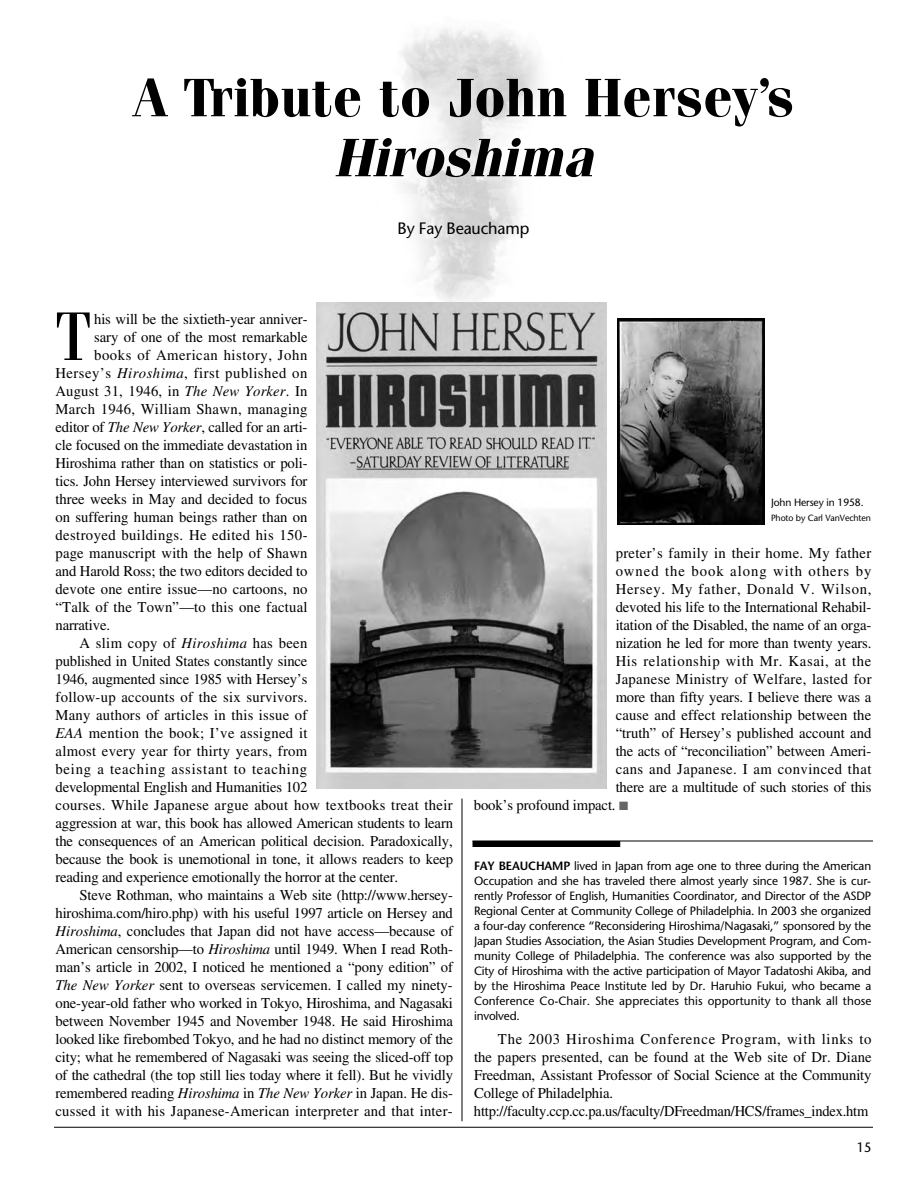
<style>
.page{position:relative;width:918px;height:1188px;background:#fff}
.page>*{position:absolute;margin:0;border:0;box-sizing:border-box;transform-origin:0 0}
.t1{font:68.7px "Fenice";color:#000}
.t2{font:700 54px "Fenice";color:#000}
.t3{font:italic 700 54px "Fenice";color:#000}
.t4{font:16.5px "Stone Sans";letter-spacing:-.01em;color:#000}
.t5{font:15px/18px "EAA Times";letter-spacing:-.01em;color:#000}
.t6{font:15px "EAA Times";letter-spacing:.025em;color:#000}
.t7{font:15px "EAA Times";letter-spacing:.02em;color:#000}
.t8{font:15px "EAA Times";letter-spacing:.01em;color:#000}
.t9{font:15px "EAA Times";letter-spacing:.015em;color:#000}
.t10{font:15px "EAA Times";letter-spacing:.035em;color:#000}
.t11{font:15px "EAA Times";letter-spacing:.055em;color:#000}
.t12{font:15px "EAA Times";letter-spacing:.045em;color:#000}
.t13{font:15px "EAA Times";letter-spacing:.05em;color:#000}
.t14{font:15px "EAA Times";letter-spacing:.065em;color:#000}
.t15{font:13.5px "Stone Sans";color:#000;scale:.95 1}
.t16{font:12px/15px "Stone Sans";letter-spacing:.01em;color:#000;text-align:justify}
.t17{font:10.5px "Stone Sans";letter-spacing:-.01em;color:#000}
.t18{font:9px "Stone Sans";letter-spacing:-.01em;color:#000}
.s1{font-style:italic}
.s2{color:#666}
.s3{font-weight:600}
</style>
<div class="page">
<img style="left:401px;top:28px;width:138px;height:274px">
<hr style="left:462px;top:799px;width:1px;height:322px;background:#000">
<hr style="left:54px;top:1127px;width:819px;height:1px;background:#000">
<img style="left:316px;top:302px;width:291px;height:486px">
<img style="left:618px;top:319px;width:146px;height:206px">
<hr style="left:472px;top:841px;width:401px;height:1px;background:#000">
<div style="left:472px;top:841px;width:148px;height:6px;background:#000"></div>
<h2 class="t2" style="left:133px;top:79px;width:662px">A Tribute to John Hersey’s</h2>
<h2 class="t3" style="left:334px;top:139px;width:260px">Hiroshima</h2>
<p class="t4" style="left:398px;top:222px;width:133px">By Fay Beauchamp</p>
<h1 class="t1" style="left:56px;top:312px;width:37px">T</h1>
<p class="t5" style="left:94px;top:312px;width:215px">his will be the sixtieth-year anniver-</p>
<p class="t5" style="left:94px;top:330px;width:215px">sary of one of the most remarkable</p>
<p class="t10" style="left:94px;top:350px;width:215px">books of American history, John</p>
<p class="t10" style="left:56px;top:368px;width:253px">Hersey’s <span class="s1">Hiroshima</span>, first published on</p>
<p class="t8" style="left:56px;top:386px;width:254px">August 31, 1946, in <span class="s1">The New Yorker</span>. In</p>
<p class="t7" style="left:56px;top:404px;width:254px">March 1946, William Shawn, managing</p>
<p class="t5" style="left:56px;top:420px;width:254px">editor of <span class="s1">The New Yorker</span>, called for an arti-</p>
<p class="t5" style="left:56px;top:438px;width:254px">cle focused on the immediate devastation in</p>
<p class="t5" style="left:56px;top:456px;width:254px">Hiroshima rather than on statistics or poli-</p>
<p class="t5" style="left:56px;top:474px;width:254px">tics. John Hersey interviewed survivors for</p>
<p class="t5" style="left:56px;top:492px;width:253px">three weeks in May and decided to focus</p>
<p class="t5" style="left:56px;top:510px;width:254px">on suffering human beings rather than on</p>
<p class="t6" style="left:56px;top:530px;width:254px">destroyed buildings. He edited his 150-</p>
<p class="t8" style="left:56px;top:548px;width:253px">page manuscript with the help of Shawn</p>
<p class="t5" style="left:56px;top:564px;width:254px">and Harold Ross; the two editors decided to</p>
<p class="t8" style="left:56px;top:584px;width:254px">devote one entire issue—no cartoons, no</p>
<p class="t9" style="left:56px;top:602px;width:254px">“Talk of the Town”—to this one factual</p>
<p class="t5" style="left:56px;top:618px;width:56px">narrative.</p>
<p class="t6" style="left:79px;top:638px;width:230px">A slim copy of <span class="s1">Hiroshima</span> has been</p>
<p class="t5" style="left:56px;top:654px;width:254px">published in United States constantly since</p>
<p class="t5" style="left:56px;top:672px;width:254px">1946, augmented since 1985 with Hersey’s</p>
<p class="t7" style="left:56px;top:692px;width:253px">follow-up accounts of the six survivors.</p>
<p class="t9" style="left:56px;top:710px;width:253px">Many authors of articles in this issue of</p>
<p class="t6" style="left:56px;top:728px;width:254px"><span class="s1">EAA</span> mention the book; I’ve assigned it</p>
<p class="t7" style="left:56px;top:746px;width:253px">almost every year for thirty years, from</p>
<p class="t11" style="left:56px;top:764px;width:253px">being a teaching assistant to teaching</p>
<p class="t5" style="left:56px;top:780px;width:254px">developmental English and Humanities 102</p>
<p class="t6" style="left:56px;top:800px;width:399px">courses. While Japanese argue about how textbooks treat their</p>
<p class="t5" style="left:56px;top:816px;width:399px">aggression at war, this book has allowed American students to learn</p>
<p class="t5" style="left:55px;top:834px;width:399px">the consequences of an American political decision. Paradoxically,</p>
<p class="t5" style="left:55px;top:852px;width:399px">because the book is unemotional in tone, it allows readers to keep</p>
<p class="t5" style="left:55px;top:870px;width:344px">reading and experience emotionally the horror at the center.</p>
<p class="t5" style="left:79px;top:888px;width:375px">Steve Rothman, who maintains a Web site (http://www.hersey-</p>
<p class="t5" style="left:55px;top:906px;width:399px">hiroshima.com/hiro.php) with his useful 1997 article on Hersey and</p>
<p class="t5" style="left:55px;top:924px;width:399px"><span class="s1">Hiroshima</span>, concludes that Japan did not have access—because of</p>
<p class="t5" style="left:55px;top:942px;width:399px">American censorship—to <span class="s1">Hiroshima</span> until 1949. When I read Roth-</p>
<p class="t5" style="left:55px;top:960px;width:399px">man’s article in 2002, I noticed he mentioned a “pony edition” of</p>
<p class="t5" style="left:55px;top:978px;width:399px"><span class="s1">The New Yorker</span> sent to overseas servicemen. I called my ninety-</p>
<p class="t5" style="left:55px;top:996px;width:399px">one-year-old father who worked in Tokyo, Hiroshima, and Nagasaki</p>
<p class="t5" style="left:55px;top:1014px;width:399px">between November 1945 and November 1948. He said Hiroshima</p>
<p class="t5" style="left:55px;top:1032px;width:399px">looked like firebombed Tokyo, and he had no distinct memory of the</p>
<p class="t5" style="left:55px;top:1050px;width:399px">city; what he remembered of Nagasaki was seeing the sliced-off top</p>
<p class="t5" style="left:55px;top:1068px;width:399px">of the cathedral (the top still lies today where it fell). But he vividly</p>
<p class="t5" style="left:55px;top:1086px;width:399px">remembered reading <span class="s1">Hiroshima</span> in <span class="s1">The New Yorker</span> in Japan. He dis-</p>
<p class="t9" style="left:55px;top:1106px;width:399px">cussed it with his Japanese-American interpreter and that inter-</p>
<p class="t17" style="left:771px;top:498px;width:94px">John Hersey in 1958.</p>
<p class="t18" style="left:771px;top:514px;width:102px">Photo by Carl VanVechten</p>
<p class="t7" style="left:616px;top:548px;width:257px">preter’s family in their home. My father</p>
<p class="t14" style="left:616px;top:566px;width:257px">owned the book along with others by</p>
<p class="t13" style="left:616px;top:584px;width:257px">Hersey. My father, Donald V. Wilson,</p>
<p class="t5" style="left:616px;top:600px;width:257px">devoted his life to the International Rehabil-</p>
<p class="t5" style="left:616px;top:618px;width:257px">itation of the Disabled, the name of an orga-</p>
<p class="t5" style="left:616px;top:636px;width:257px">nization he led for more than twenty years.</p>
<p class="t12" style="left:616px;top:656px;width:257px">His relationship with Mr. Kasai, at the</p>
<p class="t6" style="left:616px;top:674px;width:257px">Japanese Ministry of Welfare, lasted for</p>
<p class="t5" style="left:616px;top:690px;width:257px">more than fifty years. I believe there was a</p>
<p class="t8" style="left:616px;top:710px;width:257px">cause and effect relationship between the</p>
<p class="t5" style="left:616px;top:726px;width:257px">“truth” of Hersey’s published account and</p>
<p class="t5" style="left:616px;top:744px;width:257px">the acts of “reconciliation” between Ameri-</p>
<p class="t10" style="left:616px;top:764px;width:257px">cans and Japanese. I am convinced that</p>
<p class="t5" style="left:616px;top:780px;width:257px">there are a multitude of such stories of this</p>
<p class="t5" style="left:474px;top:798px;width:156px">book’s profound impact. <span class="s2">■</span></p>
<p class="t16" style="left:474px;top:860px;width:399px"><span class="s3">FAY BEAUCHAMP</span> lived in Japan from age one to three during the American Occupation and she has traveled there almost yearly since 1987. She is cur&shy;rently Professor of English, Humanities Coordinator, and Director of the ASDP Regional Center at Community College of Philadelphia. In 2003 she organized a four-day conference “Reconsidering Hiroshima/Nagasaki,” sponsored by the Japan Studies Association, the Asian Studies Development Program, and Com&shy;munity College of Philadelphia. The conference was also supported by the City of Hiroshima with the active participation of Mayor Tadatoshi Akiba, and by the Hiroshima Peace Institute led by Dr. Haruhio Fukui, who became a Conference Co-Chair. She appreciates this opportunity to thank all those involved.</p>
<p class="t5" style="left:474px;top:1032px;width:399px;text-indent:24px">The 2003 Hiroshima Conference Program, with links to the papers presented, can be found at the Web site of Dr. Diane Freedman, Assistant Professor of Social Science at the Community College of Philadelphia. http://faculty.ccp.cc.pa.us/faculty/DFreedman/HCS/frames_index.htm</p>
<p class="t15" style="left:857px;top:1142px;width:17px">15</p>
</div>
